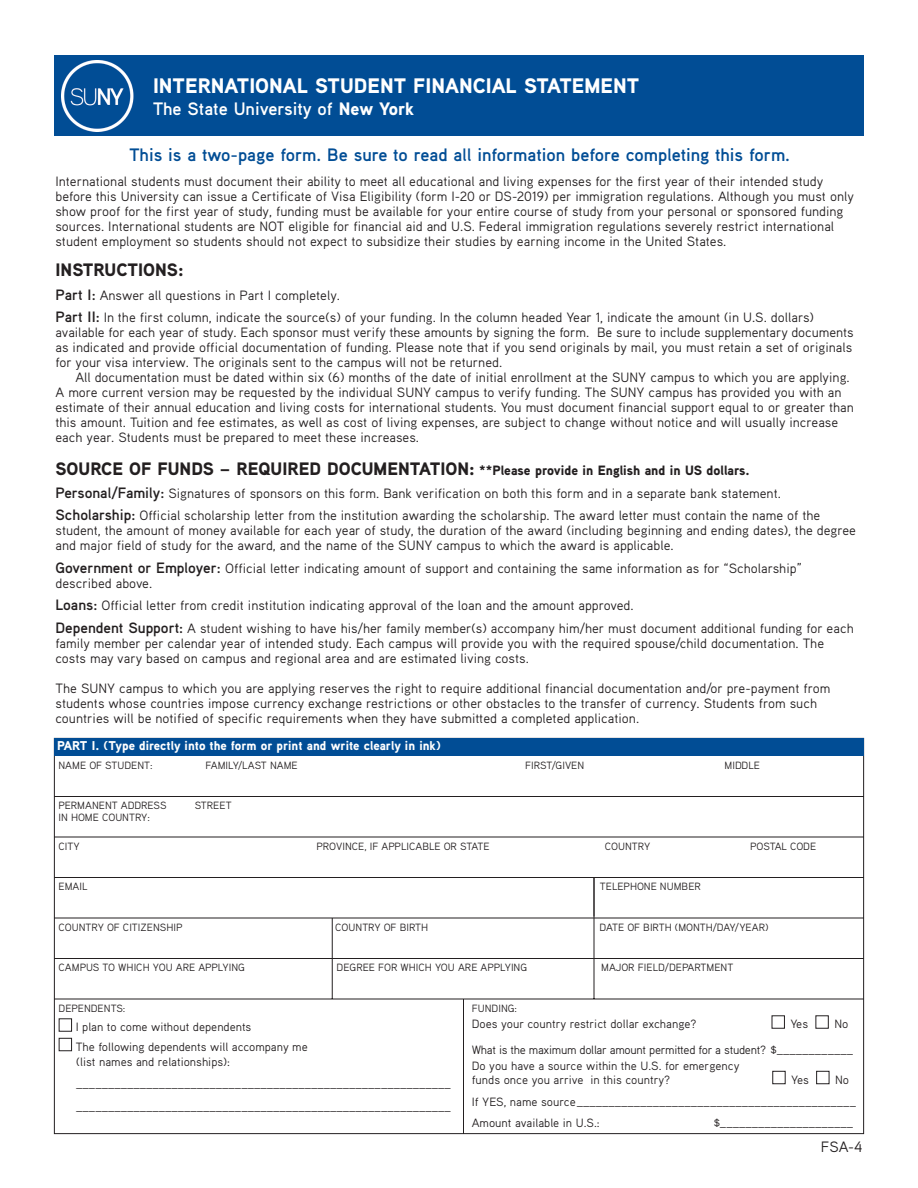
<style>
.page{position:relative;width:918px;height:1188px;background:#fff}
.page>*{position:absolute;margin:0;border:0;box-sizing:border-box;transform-origin:0 0}
.t1{font:900 21px "Aaux Pro";color:#fff}
.t2{font:700 18px "Aaux Pro";color:#014d95}
.t3{font:700 18px "Aaux Pro";color:#fff}
.t4{font:900 18px "Aaux Pro";color:#231f20}
.t5{font:15px "Aaux Pro";color:#231f20}
.t6{font:13.5px/15px "Aaux Pro";color:#231f20}
.t7{font:900 13.5px "Aaux Pro";color:#231f20}
.t8{font:900 12.75px "Aaux Pro";color:#fff}
.t9{font:12px/22.5px "Aaux Pro";color:#231f20}
.t10{font:12px/25.5px "Aaux Pro";letter-spacing:-.025em;color:#231f20}
.t11{font:10.5px "Aaux Pro";color:#231f20}
.s1{font-weight:900}
.s2{font-weight:700;font-size:15px}
.s3{font-size:18px}
.s4{color:#fff}
</style>
<div class="page">
<div style="left:54px;top:738px;width:810px;height:18px;background:#014d95"></div>
<hr style="left:54px;top:796px;width:810px;height:1px;background:#231f20">
<hr style="left:54px;top:837px;width:810px;height:1px;background:#231f20">
<hr style="left:54px;top:877px;width:810px;height:1px;background:#231f20">
<hr style="left:54px;top:918px;width:810px;height:1px;background:#231f20">
<hr style="left:54px;top:958px;width:810px;height:1px;background:#231f20">
<hr style="left:54px;top:999px;width:810px;height:1px;background:#231f20">
<hr style="left:594px;top:878px;width:1px;height:121px;background:#231f20">
<hr style="left:332px;top:918px;width:1px;height:81px;background:#231f20">
<hr style="left:463px;top:999px;width:1px;height:135px;background:#231f20">
<div style="left:54px;top:56px;width:810px;height:80px;background:#014d95"></div>
<img style="left:61px;top:60px;width:73px;height:72px">
<h1 class="t1" style="left:153px;top:78px;width:488px">INTERNATIONAL STUDENT FINANCIAL STATEMENT</h1>
<h1 class="t3" style="left:153px;top:103px;width:263px">The State University of <span class="s1">New York</span></h1>
<h2 class="t2" style="left:129px;top:148px;width:662px">This is a two-page form. Be sure to read all information before completing this form.</h2>
<p class="t6" style="left:55px;top:175px;width:800px">International students must document their ability to meet all educational and living expenses for the first year of their intended study before this University can issue a Certificate of Visa Eligibility (form I-20 or DS-2019) per immigration regulations. Although you must only show proof for the first year of study, funding must be available for your entire course of study from your personal or sponsored funding sources. International students are NOT eligible for financial aid and U.S. Federal immigration regulations severely restrict international student employment so students should not expect to subsidize their studies by earning income in the United States.</p>
<h3 class="t4" style="left:56px;top:263px;width:130px">INSTRUCTIONS:</h3>
<p class="t6" style="left:56px;top:289px;width:286px"><span class="s2">Part I:</span> Answer all questions in Part I completely.</p>
<p class="t6" style="left:55px;top:312px;width:800px"><span class="s2">Part II:</span> In the first column, indicate the source(s) of your funding. In the column headed Year 1, indicate the amount (in U.S. dollars) available for each year of study. Each sponsor must verify these amounts by signing the form. Be sure to include supplementary documents as indicated and provide official documentation of funding. Please note that if you send originals by mail, you must retain a set of originals for your visa interview. The originals sent to the campus will not be returned.</p>
<p class="t6" style="left:55px;top:372px;width:800px;text-indent:20px">All documentation must be dated within six (6) months of the date of initial enrollment at the SUNY campus to which you are applying.<br>A more current version may be requested by the individual SUNY campus to verify funding. The SUNY campus has provided you with an estimate of their annual education and living costs for international students. You must document financial support equal to or greater than this amount. Tuition and fee estimates, as well as cost of living expenses, are subject to change without notice and will usually increase each year. Students must be prepared to meet these increases.</p>
<h3 class="t7" style="left:56px;top:466px;width:696px"><span class="s3">SOURCE OF FUNDS – REQUIRED DOCUMENTATION:</span> **Please provide in English and in US dollars.</h3>
<p class="t6" style="left:56px;top:487px;width:727px"><span class="s2">Personal/Family:</span> Signatures of sponsors on this form. Bank verification on both this form and in a separate bank statement.</p>
<p class="t6" style="left:55px;top:510px;width:802px"><span class="s2">Scholarship:</span> Official scholarship letter from the institution awarding the scholarship. The award letter must contain the name of the student, the amount of money available for each year of study, the duration of the award (including beginning and ending dates), the degree and major field of study for the award, and the name of the SUNY campus to which the award is applicable.</p>
<p class="t6" style="left:55px;top:562px;width:748px"><span class="s2">Government or Employer:</span> Official letter indicating amount of support and containing the same information as for “Scholarship” described above.</p>
<p class="t6" style="left:56px;top:600px;width:580px"><span class="s2">Loans:</span> Official letter from credit institution indicating approval of the loan and the amount approved.</p>
<p class="t6" style="left:56px;top:622px;width:800px"><span class="s2">Dependent Support:</span> A student wishing to have his/her family member(s) accompany him/her must document additional funding for each family member per calendar year of intended study. Each campus will provide you with the required spouse/child documentation. The costs may vary based on campus and regional area and are estimated living costs.</p>
<p class="t6" style="left:56px;top:682px;width:776px">The SUNY campus to which you are applying reserves the right to require additional financial documentation and/or pre-payment from students whose countries impose currency exchange restrictions or other obstacles to the transfer of currency. Students from such countries will be notified of specific requirements when they have submitted a completed application.</p>
<p class="t11" style="left:58px;top:761px;width:96px">NAME OF STUDENT:</p>
<p class="t11" style="left:206px;top:761px;width:94px">FAMILY/LAST NAME</p>
<p class="t11" style="left:525px;top:761px;width:61px">FIRST/GIVEN</p>
<p class="t11" style="left:725px;top:761px;width:37px">MIDDLE</p>
<p class="t8" style="left:57px;top:741px;width:385px">PART I. (Type directly into the form or print and write clearly in ink)</p>
<p class="t11" style="left:59px;top:802px;width:110px">PERMANENT ADDRESS</p>
<p class="t11" style="left:195px;top:802px;width:38px">STREET</p>
<p class="t11" style="left:59px;top:814px;width:93px">IN HOME COUNTRY:</p>
<p class="t11" style="left:59px;top:842px;width:23px">CITY</p>
<p class="t11" style="left:317px;top:842px;width:174px">PROVINCE, IF APPLICABLE OR STATE</p>
<p class="t11" style="left:605px;top:842px;width:47px">COUNTRY</p>
<p class="t11" style="left:750px;top:842px;width:68px">POSTAL CODE</p>
<p class="t11" style="left:59px;top:883px;width:30px">EMAIL</p>
<p class="t11" style="left:600px;top:883px;width:102px">TELEPHONE NUMBER</p>
<p class="t11" style="left:59px;top:923px;width:126px">COUNTRY OF CITIZENSHIP</p>
<p class="t11" style="left:335px;top:923px;width:94px">COUNTRY OF BIRTH</p>
<p class="t11" style="left:600px;top:923px;width:170px">DATE OF BIRTH (MONTH/DAY/YEAR)</p>
<p class="t11" style="left:59px;top:964px;width:188px">CAMPUS TO WHICH YOU ARE APPLYING</p>
<p class="t11" style="left:337px;top:964px;width:192px">DEGREE FOR WHICH YOU ARE APPLYING</p>
<p class="t11" style="left:601px;top:964px;width:134px">MAJOR FIELD/DEPARTMENT</p>
<p class="t11" style="left:59px;top:1004px;width:68px">DEPENDENTS:</p>
<p class="t9" style="left:58px;top:1017px;width:194px"><span class="s4">■</span> I plan to come without dependents</p>
<p class="t9" style="left:76px;top:1040px;width:233px;line-height:15px;text-indent:-18px"><span class="s4">■</span> The following dependents will accompany me (list names and relationships):</p>
<p class="t9" style="left:76px;top:1074px;width:376px">___________________________________________________________ ___________________________________________________________</p>
<p class="t11" style="left:472px;top:1004px;width:47px">FUNDING:</p>
<p class="t9" style="left:472px;top:1014px;width:226px">Does your country restrict dollar exchange?</p>
<p class="t10" style="left:472px;top:1013px;width:383px;text-indent:300px"><span class="s4">■</span> Yes <span class="s4">■</span> No<br>What is the maximum dollar amount permitted for a student? $____________</p>
<p class="t9" style="left:472px;top:1061px;width:269px;line-height:13.5px">Do you have a source within the U.S. for emergency funds once you arrive in this country?</p>
<p class="t9" style="left:472px;top:1070px;width:386px;text-indent:300px"><span class="s4">■</span> Yes <span class="s4">■</span> No<br>If YES, name source____________________________________________</p>
<p class="t9" style="left:472px;top:1113px;width:130px">Amount available in U.S.:</p>
<p class="t9" style="left:714px;top:1113px;width:141px">$_____________________</p>
<p class="t5" style="left:821px;top:1141px;width:43px">FSA-4</p>
</div>
